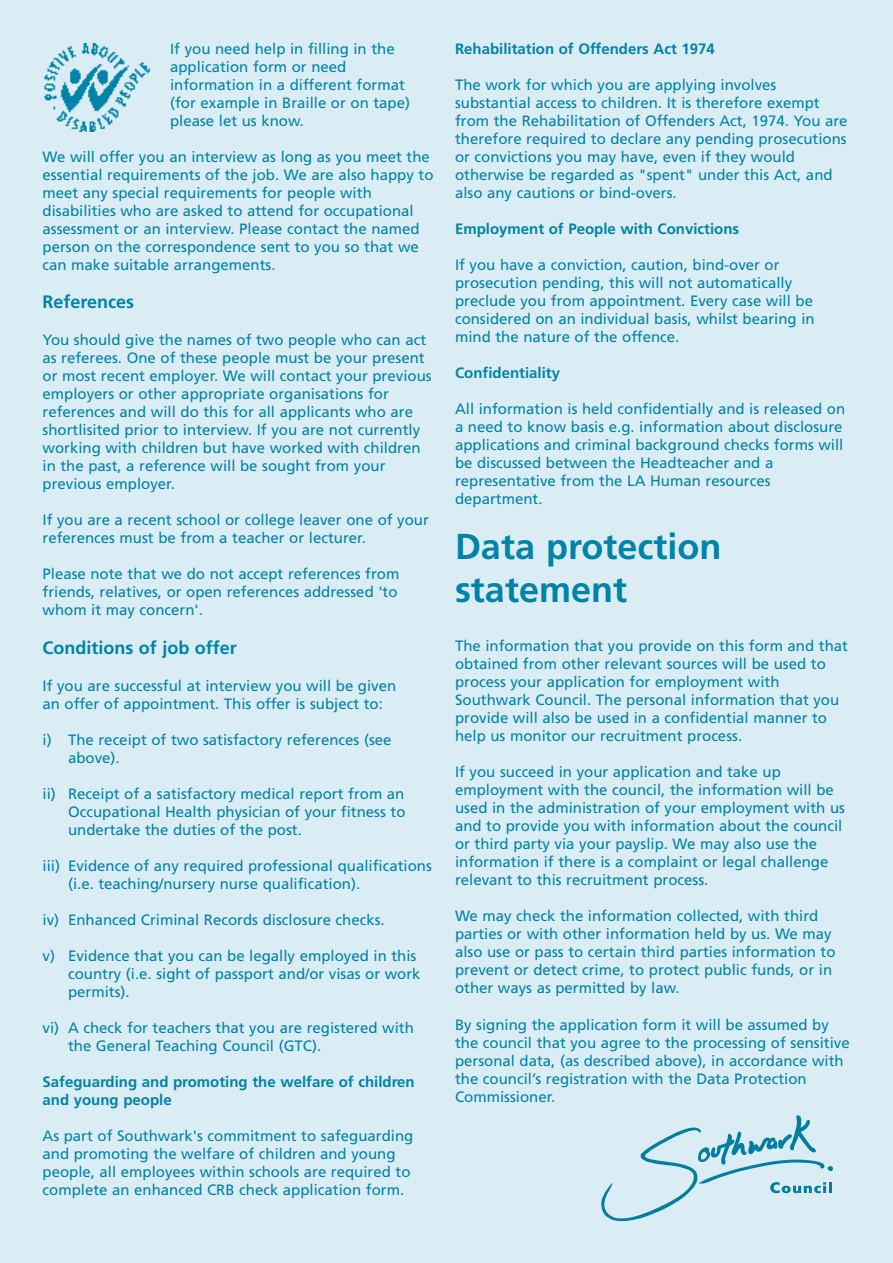
<style>
.page{position:relative;width:893px;height:1263px;background:#dbedf4}
.page>*{position:absolute;margin:0;border:0;box-sizing:border-box;transform-origin:0 0}
.t1{font:700 36px/43.2px "Frutiger";color:#0083a9}
.t2{font:700 18px "Frutiger";color:#0083a9}
.t3{font:15px/18px "Frutiger";color:#0083a9}
.t4{font:700 15px/18px "Frutiger";color:#0083a9}
</style>
<div class="page">
<svg style="left:601px;top:1115px;width:232px;height:106px"></svg>
<img style="left:44px;top:43px;width:106px;height:89px">
<p class="t3" style="left:170px;top:41px;width:242px">If you need help in filling in the application form or need information in a different format (for example in Braille or on tape) please let us know.</p>
<p class="t3" style="left:43px;top:149px;width:392px">We will offer you an interview as long as you meet the essential requirements of the job. We are also happy to meet any special requirements for people with disabilities who are asked to attend for occupational assessment or an interview. Please contact the named person on the correspondence sent to you so that we can make suitable arrangements.</p>
<p class="t2" style="left:43px;top:295px;width:93px">References</p>
<p class="t3" style="left:43px;top:332px;width:391px">You should give the names of two people who can act as referees. One of these people must be your present or most recent employer. We will contact your previous employers or other appropriate organisations for references and will do this for all applicants who are shortlisited prior to interview. If you are not currently working with children but have worked with children in the past, a reference will be sought from your previous employer.</p>
<p class="t3" style="left:43px;top:512px;width:388px">If you are a recent school or college leaver one of your references must be from a teacher or lecturer.</p>
<p class="t3" style="left:43px;top:566px;width:358px;text-align:justify">Please note that we do not accept references from friends, relatives, or open references addressed 'to whom it may concern'.</p>
<p class="t2" style="left:43px;top:640px;width:196px">Conditions of job offer</p>
<p class="t3" style="left:43px;top:678px;width:355px">If you are successful at interview you will be given an offer of appointment. This offer is subject to:</p>
<p class="t3" style="left:68px;top:732px;width:325px;text-indent:-26px">i) The receipt of two satisfactory references (see above).</p>
<p class="t3" style="left:68px;top:786px;width:339px;text-align:justify;text-indent:-26px">ii) Receipt of a satisfactory medical report from an Occupational Health physician of your fitness to undertake the duties of the post.</p>
<p class="t3" style="left:68px;top:858px;width:365px;text-indent:-26px">iii) Evidence of any required professional qualifications (i.e. teaching/nursery nurse qualification).</p>
<p class="t3" style="left:43px;top:912px;width:344px">iv) Enhanced Criminal Records disclosure checks.</p>
<p class="t3" style="left:68px;top:948px;width:354px;text-indent:-26px">v) Evidence that you can be legally employed in this country (i.e. sight of passport and/or visas or work permits).</p>
<p class="t3" style="left:68px;top:1020px;width:347px;text-indent:-26px">vi) A check for teachers that you are registered with the General Teaching Council (GTC).</p>
<p class="t4" style="left:43px;top:1074px;width:374px">Safeguarding and promoting the welfare of children and young people</p>
<p class="t3" style="left:43px;top:1128px;width:372px">As part of Southwark's commitment to safeguarding and promoting the welfare of children and young people, all employees within schools are required to complete an enhanced CRB check application form.</p>
<p class="t4" style="left:455px;top:41px;width:261px">Rehabilitation of Offenders Act 1974</p>
<p class="t3" style="left:455px;top:77px;width:394px">The work for which you are applying involves substantial access to children. It is therefore exempt from the Rehabilitation of Offenders Act, 1974. You are therefore required to declare any pending prosecutions or convictions you may have, even if they would otherwise be regarded as "spent" under this Act, and also any cautions or bind-overs.</p>
<p class="t4" style="left:455px;top:221px;width:286px">Employment of People with Convictions</p>
<p class="t3" style="left:455px;top:257px;width:361px">If you have a conviction, caution, bind-over or prosecution pending, this will not automatically preclude you from appointment. Every case will be considered on an individual basis, whilst bearing in mind the nature of the offence.</p>
<p class="t4" style="left:455px;top:365px;width:107px">Confidentiality</p>
<p class="t3" style="left:455px;top:401px;width:392px">All information is held confidentially and is released on a need to know basis e.g. information about disclosure applications and criminal background checks forms will be discussed between the Headteacher and a representative from the LA Human resources department.</p>
<h1 class="t1" style="left:455px;top:528px;width:268px">Data protection statement</h1>
<p class="t3" style="left:455px;top:638px;width:395px">The information that you provide on this form and that obtained from other relevant sources will be used to process your application for employment with Southwark Council. The personal information that you provide will also be used in a confidential manner to help us monitor our recruitment process.</p>
<p class="t3" style="left:455px;top:764px;width:392px">If you succeed in your application and take up employment with the council, the information will be used in the administration of your employment with us and to provide you with information about the council or third party via your payslip. We may also use the information if there is a complaint or legal challenge relevant to this recruitment process.</p>
<p class="t3" style="left:455px;top:908px;width:382px">We may check the information collected, with third parties or with other information held by us. We may also use or pass to certain third parties information to prevent or detect crime, to protect public funds, or in other ways as permitted by law.</p>
<p class="t3" style="left:455px;top:1016px;width:396px">By signing the application form it will be assumed by the council that you agree to the processing of sensitive personal data, (as described above), in accordance with the council’s registration with the Data Protection Commissioner.</p>
</div>
